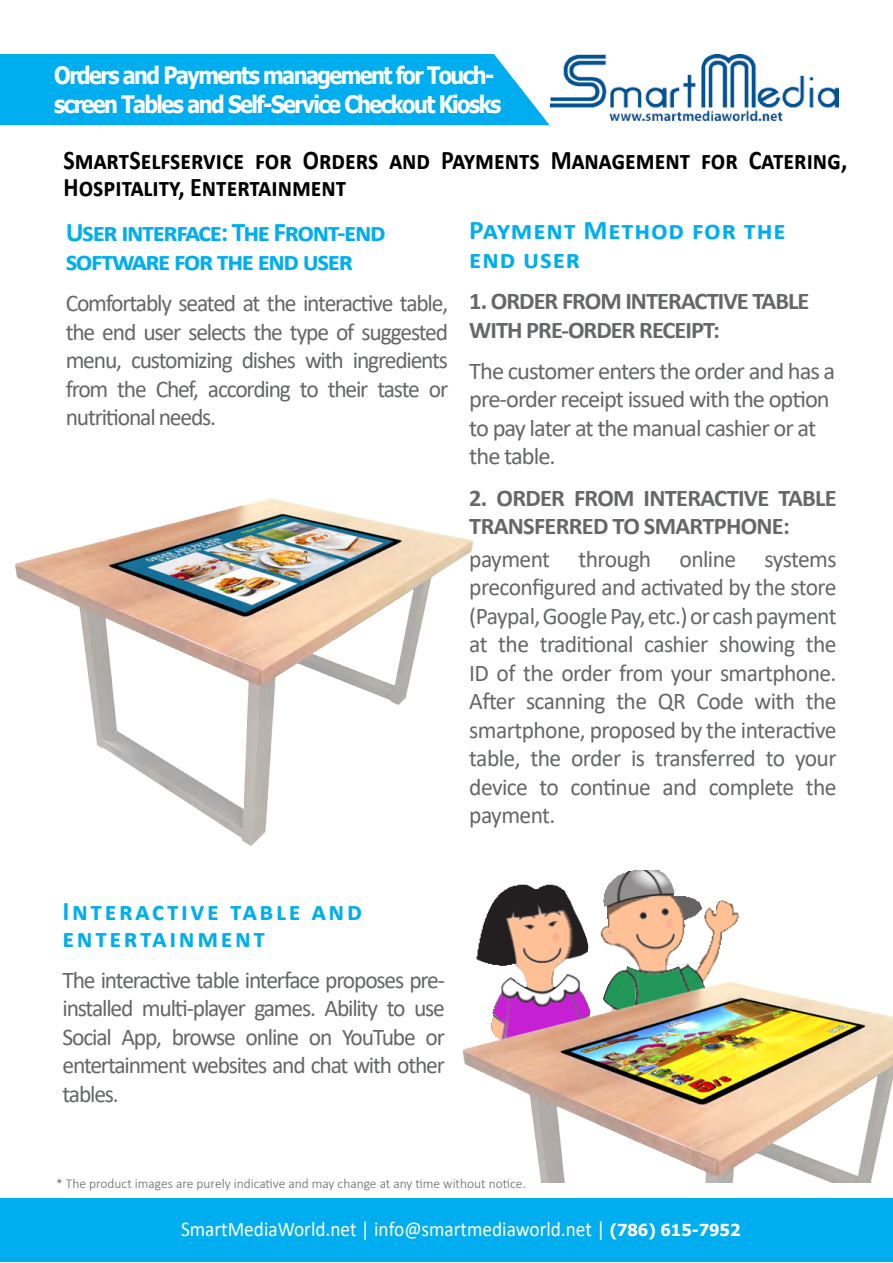
<style>
.page{position:relative;width:893px;height:1263px;background:#fff}
.page>*{position:absolute;margin:0;border:0;box-sizing:border-box;transform-origin:0 0}
.t1{font:700 27px/27px "Calibri";color:#000;scale:.89 1}
.t2{font:700 27px/28.5px "Calibri";letter-spacing:-.05em;color:#00aeef}
.t3{font:700 27px/27px "Calibri";letter-spacing:.1em;color:#00aeef}
.t4{font:700 27px/28.5px "Calibri";letter-spacing:.03em;color:#00aeef}
.t5{font:24px/28.5px "Calibri";letter-spacing:-.045em;color:#656768;text-align:justify}
.t6{font:700 24px/28.5px "Calibri";letter-spacing:-.04em;color:#656768}
.t7{font:700 24px/28.8px "Tahoma";letter-spacing:-.07em;color:#fff;scale:.9 1}
.t8{font:21px "Calibri";color:#fff;scale:.92 1}
.t9{font:300 13.5px "Calibri";color:#656768}
.s1{font-family:"Tahoma";font-weight:700;font-size:16.5px}
</style>
<div class="page">
<div style="left:0;top:1198px;width:893px;height:64px;background:#00aeef"></div>
<img style="left:551px;top:54px;width:288px;height:68px">
<div style="left:0;top:54px;width:550px;height:71px;background:#00aeef"></div>
<img style="left:462px;top:870px;width:431px;height:312px">
<img style="left:15px;top:498px;width:459px;height:348px">
<p class="t7" style="left:54px;top:62px;width:498px">Orders and Payments management for Touch&shy;screen Tables and Self-Service Checkout Kiosks</p>
<p class="t1" style="left:64px;top:146px;width:882px">SmartSelfservice for Orders and Payments Management for Catering,<br>Hospitality, Entertainment</p>
<p class="t2" style="left:66px;top:218px;width:322px">User interface: The Front-end software for the end user</p>
<p class="t5" style="left:66px;top:288px;width:384px">Comfortably seated at the interactive table, the end user selects the type of suggested menu, customizing dishes with ingredients from the Chef, according to their taste or nutritional needs.</p>
<p class="t4" style="left:469px;top:216px;width:318px">Payment Method for the end user</p>
<p class="t6" style="left:469px;top:286px;width:342px">1. ORDER FROM INTERACTIVE TABLE<br>WITH PRE-ORDER RECEIPT:</p>
<p class="t5" style="left:469px;top:356px;width:367px;text-align:left">The customer enters the order and has a pre-order receipt issued with the option to pay later at the manual cashier or at the table.</p>
<p class="t6" style="left:469px;top:483px;width:369px">2. ORDER FROM INTERACTIVE TABLE<br>TRANSFERRED TO SMARTPHONE:</p>
<p class="t5" style="left:469px;top:544px;width:369px">payment through online systems preconfigured and activated by the store (Paypal, Google Pay, etc.) or cash payment at the traditional cashier showing the ID of the order from your smartphone.<br>After scanning the QR Code with the smartphone, proposed by the interactive table, the order is transferred to your device to continue and complete the payment.</p>
<p class="t3" style="left:63px;top:897px;width:301px">Interactive table and entertainment</p>
<p class="t5" style="left:63px;top:965px;width:384px">The interactive table interface proposes pre&shy;installed multi-player games. Ability to use Social App, browse online on YouTube or entertainment websites and chat with other tables.</p>
<p class="t9" style="left:56px;top:1175px;width:471px">* The product images are purely indicative and may change at any time without notice.</p>
<p class="t8" style="left:181px;top:1215px;width:610px">SmartMediaWorld.net | info@smartmediaworld.net | <span class="s1">(786) 615-7952</span></p>
</div>
